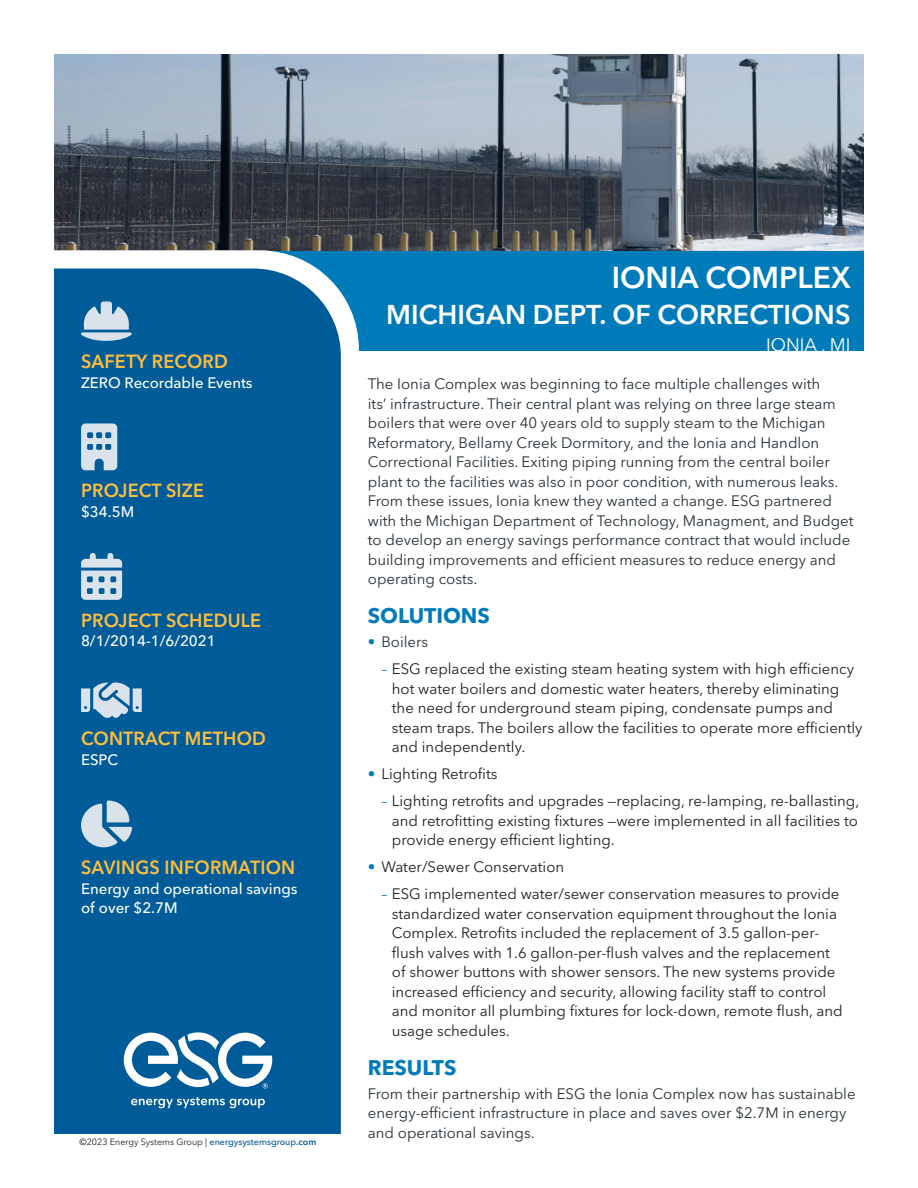
<style>
.page{position:relative;width:918px;height:1188px;background:#fff}
.page>*{position:absolute;margin:0;border:0;box-sizing:border-box;transform-origin:0 0}
.Title1{font:600 30px "Avenir Next LT Pro";color:#fff}
.Title1-2{font:600 27px "Avenir Next LT Pro";color:#fff}
.Header1{font:700 21px "Avenir Next LT Pro";color:#007bba}
.Callout-Header1{font:600 18.9px "Avenir Next LT Pro";letter-spacing:.01em;color:#fdbd3e;scale:.95 1}
.SubTitle1{font:18px "Avenir Next LT Pro";color:#fff}
.t1{font:15px/19.5px "Avenir Next LT Pro";color:#231f20}
.Body-Avenir_Next{font:15px/19.5px "Avenir Next LT Pro";color:#273138}
.Callout-Body{font:500 15px/19.5px "Avenir Next LT Pro";color:#fff}
.Copyright_Line{font:9px "Avenir Next LT Pro";color:#231f20}
.s1{font-weight:500;color:#005c98}
.s2{font-weight:600;color:#005c98}
.s3{color:#007bba}
</style>
<div class="page">
<img style="left:54px;top:54px;width:810px;height:198px">
<div style="left:272px;top:252px;width:592px;height:99px;background:#007bba"></div>
<div style="left:54px;top:360px;width:287px;height:774px;background:#005c98"></div>
<svg style="left:54px;top:250px;width:305px;height:110px"></svg>
<svg style="left:81px;top:424px;width:36px;height:46px;background:#b1c9db"></svg>
<svg style="left:81px;top:553px;width:41px;height:47px;background:#9fbed4"></svg>
<svg style="left:81px;top:682px;width:61px;height:37px;background:#81abc9"></svg>
<svg style="left:81px;top:801px;width:51px;height:46px;background:#8ab1cc"></svg>
<svg style="left:131px;top:1097px;width:134px;height:11px"></svg>
<svg style="left:124px;top:1032px;width:148px;height:56px"></svg>
<p class="Callout-Header1" style="left:81px;top:350px;width:156px">SAFETY RECORD</p>
<p class="Callout-Body" style="left:81px;top:372px;width:173px">ZERO Recordable Events</p>
<p class="Callout-Header1" style="left:81px;top:479px;width:131px">PROJECT SIZE</p>
<p class="Callout-Body" style="left:81px;top:502px;width:55px">$34.5M</p>
<p class="Callout-Header1" style="left:81px;top:609px;width:191px">PROJECT SCHEDULE</p>
<p class="Callout-Body" style="left:81px;top:631px;width:136px">8/1/2014-1/6/2021</p>
<p class="Callout-Header1" style="left:81px;top:727px;width:196px">CONTRACT METHOD</p>
<p class="Callout-Body" style="left:81px;top:750px;width:39px">ESPC</p>
<p class="Callout-Header1" style="left:81px;top:856px;width:227px">SAVINGS INFORMATION</p>
<p class="Callout-Body" style="left:81px;top:879px;width:218px">Energy and operational savings of over $2.7M</p>
<p class="Copyright_Line" style="left:80px;top:1137px;width:238px">©2023 Energy Systems Group | <span class="s1">energysystemsgroup</span><span class="s2">.com</span></p>
<p class="Title1" style="left:612px;top:259px;width:241px">IONIA COMPLEX</p>
<p class="Title1-2" style="left:386px;top:298px;width:466px">MICHIGAN DEPT. OF CORRECTIONS</p>
<p class="SubTitle1" style="left:766px;top:334px;width:86px">IONIA , MI</p>
<p class="Body-Avenir_Next" style="left:368px;top:374px;width:487px">The Ionia Complex was beginning to face multiple challenges with<br>its’ infrastructure. Their central plant was relying on three large steam boilers that were over 40 years old to supply steam to the Michigan Reformatory, Bellamy Creek Dormitory, and the Ionia and Handlon Correctional Facilities. Exiting piping running from the central boiler plant to the facilities was also in poor condition, with numerous leaks.<br>From these issues, Ionia knew they wanted a change. ESG partnered with the Michigan Department of Technology, Managment, and Budget to develop an energy savings performance contract that would include building improvements and efficient measures to reduce energy and operating costs.</p>
<p class="Header1" style="left:368px;top:603px;width:124px">SOLUTIONS</p>
<p class="Body-Avenir_Next" style="left:368px;top:632px;width:62px"><span class="s3">•</span> Boilers</p>
<p class="t1" style="left:392px;top:659px;width:472px;text-indent:-10px"><span class="s3">–</span> ESG replaced the existing steam heating system with high efficiency hot water boilers and domestic water heaters, thereby eliminating the need for underground steam piping, condensate pumps and steam traps. The boilers allow the facilities to operate more efficiently and independently.</p>
<p class="t1" style="left:368px;top:764px;width:131px"><span class="s3">•</span> Lighting Retrofits</p>
<p class="t1" style="left:392px;top:791px;width:469px;text-align:justify;text-indent:-10px"><span class="s3">–</span> Lighting retrofits and upgrades —replacing, re-lamping, re-ballasting, and retrofitting existing fixtures —were implemented in all facilities to provide energy efficient lighting.</p>
<p class="t1" style="left:368px;top:857px;width:198px"><span class="s3">•</span> Water/Sewer Conservation</p>
<p class="t1" style="left:392px;top:884px;width:452px;text-indent:-10px"><span class="s3">–</span> ESG implemented water/sewer conservation measures to provide standardized water conservation equipment throughout the Ionia Complex. Retrofits included the replacement of 3.5 gallon-per&shy;flush valves with 1.6 gallon-per-flush valves and the replacement of shower buttons with shower sensors. The new systems provide increased efficiency and security, allowing facility staff to control and monitor all plumbing fixtures for lock-down, remote flush, and usage schedules.</p>
<p class="Header1" style="left:368px;top:1055px;width:90px">RESULTS</p>
<p class="Body-Avenir_Next" style="left:368px;top:1084px;width:489px">From their partnership with ESG the Ionia Complex now has sustainable energy-efficient infrastructure in place and saves over $2.7M in energy and operational savings.</p>
</div>
